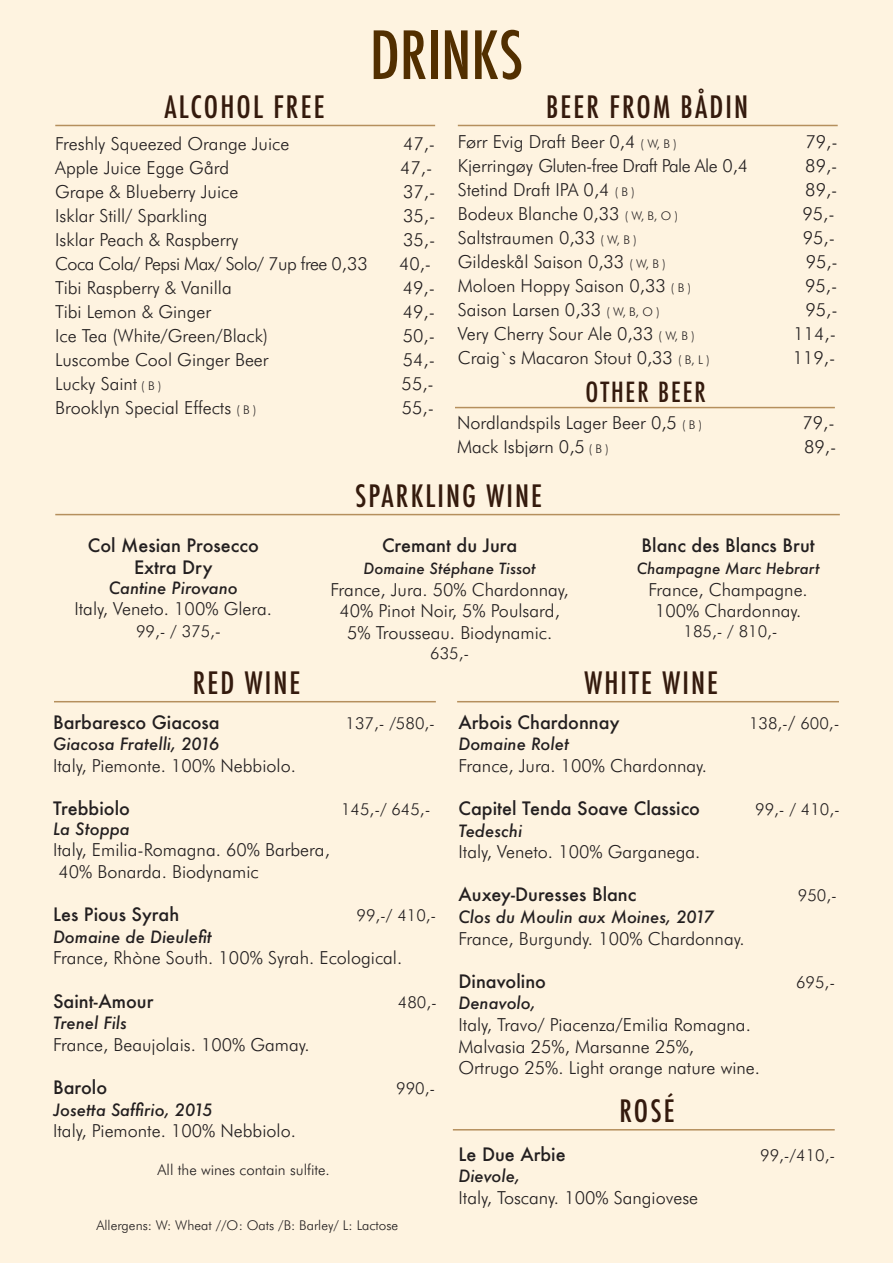
<style>
.page{position:relative;width:893px;height:1263px;background:#fff}
.page>*{position:absolute;margin:0;border:0;box-sizing:border-box;transform-origin:0 0}
.t1{font:500 condensed 64.5px "Futura";color:#522f00}
.t2{font:500 condensed 30px "Futura";letter-spacing:.07em;color:#341a0d}
.t3{font:500 condensed 27px "Futura";letter-spacing:.07em;color:#341a0d}
.t4{font:300 18px "Futura BT";color:#231f20}
.t5{font:500 18px "Futura";color:#231f20}
.t6{font:300 18px "Futura BT";letter-spacing:-.03em;color:#231f20}
.t7{font:italic 500 16.5px "Futura";color:#231f20}
.t8{font:300 16.5px "Futura BT";color:#231f20}
.t9{font:italic 500 15px "Futura";color:#231f20}
.t10{font:300 15px "Futura BT";color:#231f20}
.t11{font:300 13.5px "Futura BT";color:#231f20}
.s1{font-size:12px}
.s2{font-size:18px}
</style>
<div class="page">
<hr style="left:55px;top:125px;width:380px;height:1px;background:#b58f5d">
<hr style="left:458px;top:125px;width:380px;height:1px;background:#b58f5d">
<hr style="left:455px;top:407px;width:380px;height:1px;background:#b58f5d">
<hr style="left:457px;top:701px;width:382px;height:1px;background:#b58f5d">
<hr style="left:453px;top:1129px;width:382px;height:1px;background:#b58f5d">
<hr style="left:54px;top:701px;width:382px;height:1px;background:#b58f5d">
<hr style="left:55px;top:514px;width:785px;height:1px;background:#b58f5d">
<p class="t1" style="left:370px;top:14px;width:155px">DRINKS</p>
<p class="t2" style="left:164px;top:87px;width:162px">ALCOHOL FREE</p>
<p class="t4" style="left:55px;top:132px;width:236px">Freshly Squeezed Orange Juice</p>
<p class="t4" style="left:403px;top:132px;width:34px">47,-</p>
<p class="t4" style="left:55px;top:156px;width:175px">Apple Juice Egge Gård</p>
<p class="t4" style="left:400px;top:156px;width:34px">47,-</p>
<p class="t4" style="left:55px;top:180px;width:185px">Grape &amp; Blueberry Juice</p>
<p class="t4" style="left:403px;top:180px;width:34px">37,-</p>
<p class="t4" style="left:55px;top:204px;width:154px">Isklar Still/ Sparkling</p>
<p class="t4" style="left:403px;top:204px;width:34px">35,-</p>
<p class="t4" style="left:55px;top:228px;width:185px">Isklar Peach &amp; Raspberry</p>
<p class="t4" style="left:403px;top:228px;width:34px">35,-</p>
<p class="t6" style="left:55px;top:252px;width:314px">Coca Cola/ Pepsi Max/ Solo/ 7up free 0,33</p>
<p class="t4" style="left:399px;top:252px;width:34px">40,-</p>
<p class="t4" style="left:55px;top:276px;width:178px">Tibi Raspberry &amp; Vanilla</p>
<p class="t4" style="left:403px;top:276px;width:34px">49,-</p>
<p class="t4" style="left:55px;top:300px;width:157px">Tibi Lemon &amp; Ginger</p>
<p class="t4" style="left:403px;top:300px;width:34px">49,-</p>
<p class="t4" style="left:55px;top:324px;width:214px">Ice Tea (White/Green/Black)</p>
<p class="t4" style="left:403px;top:324px;width:34px">50,-</p>
<p class="t4" style="left:55px;top:348px;width:215px">Luscombe Cool Ginger Beer</p>
<p class="t4" style="left:403px;top:348px;width:34px">54,-</p>
<p class="t4" style="left:55px;top:372px;width:108px">Lucky Saint <span class="s1">( B )</span></p>
<p class="t4" style="left:402px;top:372px;width:34px">55,-</p>
<p class="t4" style="left:55px;top:396px;width:203px">Brooklyn Special Effects <span class="s1">( B )</span></p>
<p class="t4" style="left:402px;top:396px;width:34px">55,-</p>
<p class="t2" style="left:546px;top:87px;width:204px">BEER FROM BÅDIN</p>
<p class="t4" style="left:458px;top:131px;width:220px">Førr Evig Draft Beer 0,4 <span class="s1">( W, B )</span></p>
<p class="t4" style="left:805px;top:131px;width:34px">79,-</p>
<p class="t6" style="left:458px;top:155px;width:292px">Kjerringøy Gluten-free Draft Pale Ale 0,4</p>
<p class="t4" style="left:805px;top:155px;width:34px">89,-</p>
<p class="t4" style="left:458px;top:179px;width:178px">Stetind Draft IPA 0,4 <span class="s1">( B )</span></p>
<p class="t4" style="left:805px;top:179px;width:34px">89,-</p>
<p class="t4" style="left:458px;top:203px;width:222px">Bodeux Blanche 0,33 <span class="s1">( W, B, O )</span></p>
<p class="t4" style="left:802px;top:203px;width:34px">95,-</p>
<p class="t4" style="left:458px;top:227px;width:181px">Saltstraumen 0,33 <span class="s1">( W, B )</span></p>
<p class="t4" style="left:803px;top:227px;width:34px">95,-</p>
<p class="t4" style="left:458px;top:251px;width:209px">Gildeskål Saison 0,33 <span class="s1">( W, B )</span></p>
<p class="t4" style="left:806px;top:251px;width:34px">95,-</p>
<p class="t4" style="left:458px;top:275px;width:235px">Moloen Hoppy Saison 0,33 <span class="s1">( B )</span></p>
<p class="t4" style="left:805px;top:275px;width:34px">95,-</p>
<p class="t4" style="left:458px;top:299px;width:203px">Saison Larsen 0,33 <span class="s1">( W, B, O )</span></p>
<p class="t4" style="left:805px;top:299px;width:34px">95,-</p>
<p class="t4" style="left:458px;top:323px;width:239px">Very Cherry Sour Ale 0,33 <span class="s1">( W, B )</span></p>
<p class="t4" style="left:793px;top:323px;width:44px">114,-</p>
<p class="t4" style="left:458px;top:347px;width:253px">Craig`s Macaron Stout 0,33 <span class="s1">( B, L )</span></p>
<p class="t4" style="left:793px;top:347px;width:44px">119,-</p>
<p class="t3" style="left:585px;top:374px;width:122px">OTHER BEER</p>
<p class="t4" style="left:457px;top:412px;width:247px">Nordlandspils Lager Beer 0,5 <span class="s1">( B )</span></p>
<p class="t4" style="left:802px;top:412px;width:34px">79,-</p>
<p class="t4" style="left:457px;top:436px;width:153px">Mack Isbjørn 0,5 <span class="s1">( B )</span></p>
<p class="t4" style="left:804px;top:436px;width:34px">89,-</p>
<p class="t5" style="left:88px;top:533px;width:173px">Col Mesian Prosecco</p>
<p class="t5" style="left:134px;top:555px;width:80px">Extra Dry</p>
<p class="t7" style="left:109px;top:576px;width:131px">Cantine Pirovano</p>
<p class="t4" style="left:74px;top:598px;width:199px">Italy, Veneto. 100% Glera.</p>
<p class="t8" style="left:136px;top:621px;width:87px">99,- / 375,<span class="s2">-</span></p>
<p class="t2" style="left:355px;top:476px;width:189px">SPARKLING WINE</p>
<p class="t5" style="left:382px;top:533px;width:137px">Cremant du Jura</p>
<p class="t9" style="left:364px;top:558px;width:174px">Domaine Stéphane Tissot</p>
<p class="t4" style="left:331px;top:578px;width:240px">France, Jura. 50% Chardonnay,</p>
<p class="t4" style="left:339px;top:600px;width:222px">40% Pinot Noir, 5% Poulsard,</p>
<p class="t4" style="left:347px;top:621px;width:207px">5% Trousseau. Biodynamic.</p>
<p class="t8" style="left:430px;top:643px;width:40px">635,-</p>
<p class="t5" style="left:642px;top:533px;width:175px">Blanc des Blancs Brut</p>
<p class="t9" style="left:637px;top:558px;width:184px">Champagne Marc Hebrart</p>
<p class="t4" style="left:649px;top:578px;width:161px">France, Champagne.</p>
<p class="t4" style="left:655px;top:600px;width:148px">100% Chardonnay.</p>
<p class="t8" style="left:683px;top:621px;width:96px">185,- / 810,-</p>
<p class="t2" style="left:193px;top:664px;width:109px">RED WINE</p>
<p class="t5" style="left:53px;top:709px;width:168px">Barbaresco Giacosa</p>
<p class="t8" style="left:346px;top:713px;width:91px">137,- /580,-</p>
<p class="t7" style="left:53px;top:733px;width:168px">Giacosa Fratelli, 2016</p>
<p class="t4" style="left:53px;top:754px;width:244px">Italy, Piemonte. 100% Nebbiolo.</p>
<p class="t5" style="left:53px;top:796px;width:78px">Trebbiolo</p>
<p class="t8" style="left:341px;top:799px;width:91px">145,-/ 645,-</p>
<p class="t7" style="left:53px;top:817px;width:78px">La Stoppa</p>
<p class="t4" style="left:53px;top:839px;width:278px">Italy, Emilia-Romagna. 60% Barbera,</p>
<p class="t4" style="left:58px;top:861px;width:202px">40% Bonarda. Biodynamic</p>
<p class="t5" style="left:53px;top:902px;width:128px">Les Pious Syrah</p>
<p class="t8" style="left:356px;top:905px;width:81px">99,-/ 410,-</p>
<p class="t7" style="left:53px;top:925px;width:160px">Domaine de Dieulefit</p>
<p class="t4" style="left:53px;top:947px;width:351px">France, Rhòne South. 100% Syrah. Ecological.</p>
<p class="t5" style="left:53px;top:988px;width:102px">Saint-Amour</p>
<p class="t8" style="left:398px;top:992px;width:40px">480,-</p>
<p class="t7" style="left:53px;top:1012px;width:75px">Trenel Fils</p>
<p class="t4" style="left:53px;top:1033px;width:258px">France, Beaujolais. 100% Gamay.</p>
<p class="t5" style="left:53px;top:1075px;width:56px">Barolo</p>
<p class="t8" style="left:396px;top:1078px;width:40px">990,-</p>
<p class="t7" style="left:53px;top:1098px;width:161px">Josetta Saffirio, 2015</p>
<p class="t4" style="left:53px;top:1120px;width:244px">Italy, Piemonte. 100% Nebbiolo.</p>
<p class="t10" style="left:158px;top:1160px;width:174px">All the wines contain sulfite.</p>
<p class="t11" style="left:96px;top:1217px;width:303px">Allergens: W: Wheat //O: Oats /B: Barley/ L: Lactose</p>
<p class="t2" style="left:585px;top:664px;width:135px">WHITE WINE</p>
<p class="t5" style="left:459px;top:709px;width:162px">Arbois Chardonnay</p>
<p class="t8" style="left:749px;top:713px;width:92px">138,-<span class="s2">/</span> 600,-</p>
<p class="t7" style="left:459px;top:733px;width:112px">Domaine Rolet</p>
<p class="t4" style="left:459px;top:754px;width:250px">France, Jura. 100% Chardonnay.</p>
<p class="t5" style="left:459px;top:796px;width:243px">Capitel Tenda Soave Classico</p>
<p class="t8" style="left:755px;top:799px;width:86px">99,- / 410,-</p>
<p class="t7" style="left:459px;top:819px;width:65px">Tedeschi</p>
<p class="t4" style="left:459px;top:841px;width:243px">Italy, Veneto. 100% Garganega.</p>
<p class="t5" style="left:459px;top:882px;width:179px">Auxey-Duresses Blanc</p>
<p class="t8" style="left:798px;top:885px;width:40px">950,-</p>
<p class="t7" style="left:459px;top:905px;width:257px">Clos du Moulin aux Moines, 2017</p>
<p class="t4" style="left:459px;top:927px;width:288px">France, Burgundy. 100% Chardonnay.</p>
<p class="t5" style="left:459px;top:969px;width:89px">Dinavolino</p>
<p class="t8" style="left:796px;top:972px;width:40px">695,-</p>
<p class="t7" style="left:459px;top:992px;width:79px">Denavolo,</p>
<p class="t4" style="left:459px;top:1014px;width:294px">Italy, Travo/ Piacenza/Emilia Romagna.</p>
<p class="t4" style="left:459px;top:1035px;width:237px">Malvasia 25%, Marsanne 25%,</p>
<p class="t4" style="left:459px;top:1057px;width:303px">Ortrugo 25%. Light orange nature wine.</p>
<p class="t2" style="left:619px;top:1092px;width:57px">ROSÉ</p>
<p class="t5" style="left:459px;top:1141px;width:109px">Le Due Arbie</p>
<p class="t8" style="left:760px;top:1145px;width:77px">99,-/410,-</p>
<p class="t7" style="left:459px;top:1165px;width:63px">Dievole,</p>
<p class="t4" style="left:459px;top:1186px;width:241px">Italy, Toscany. 100% Sangiovese</p>
</div>
